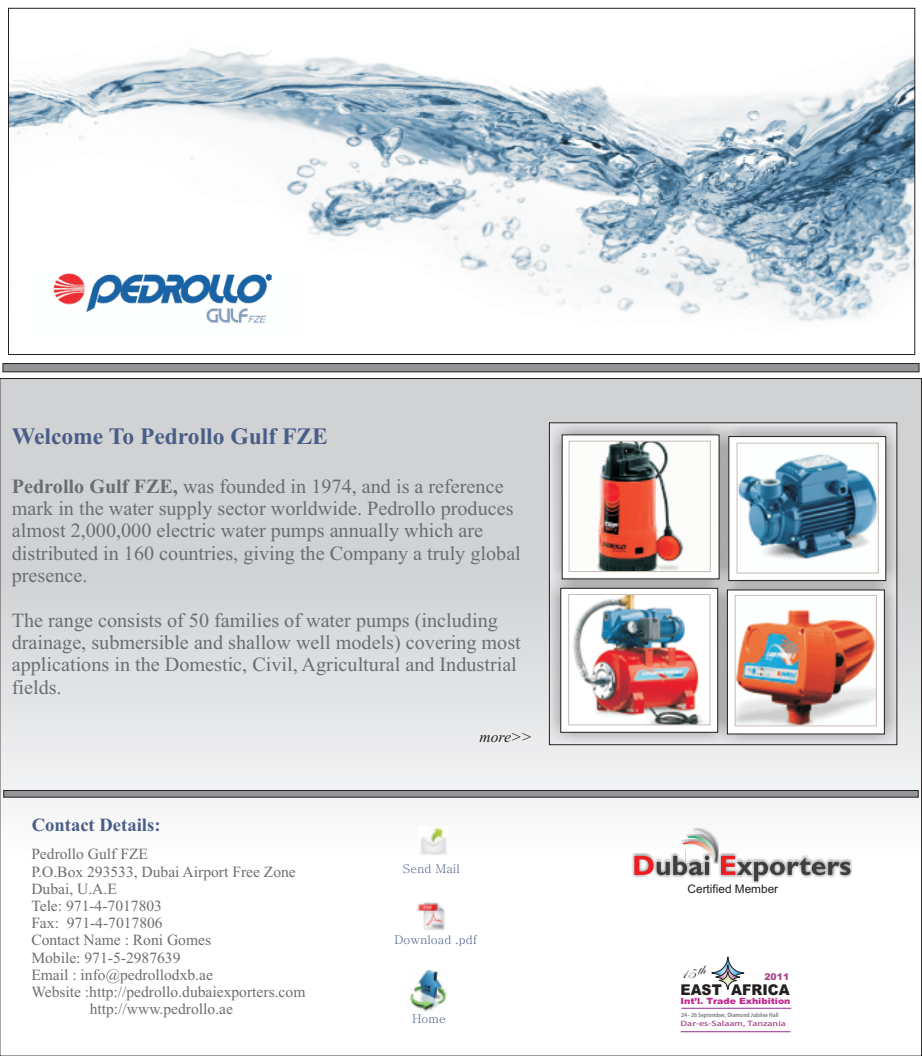
<style>
.page{position:relative;width:922px;height:1056px;background:#fff}
.page>*{position:absolute;margin:0;border:0;box-sizing:border-box;transform-origin:0 0}
.t1{font:700 23.6px "Times New Roman";color:#485e88}
.t2{font:20px/22.4px "Times New Roman";color:#6c6d70}
.t3{font:700 18.8px "Times New Roman";color:#485e88}
.t4{font:16.4px "Edwardian Script ITC";color:#231f20}
.t5{font:15.6px "Times New Roman";color:#6c6d70}
.t6{font:italic 15.6px "Times New Roman";color:#231f20}
.t7{font:900 14.8px "Arial";color:#231f20;scale:.94 1}
.t8{font:12px "Adobe Myungjo Std";color:#485e88}
.t9{font:12px "Arial";color:#231f20}
.t10{font:900 9.2px "Arial";color:#a54586}
.t11{font:900 8.4px "Arial";color:#c0268d;scale:1.09 1}
.t12{font:6.8px "Koz Go Pro";color:#a54586;scale:1.39 1}
.t13{font:700 5.6px "Koz Go Pro";color:#808285;scale:.96 1}
.s1{font-weight:700}
</style>
<div class="page">
<div style="left:0;top:379px;width:921px;height:677px;background:linear-gradient(to bottom,#c7c8cb,#fff)"></div>
<svg style="left:3px;top:790px;width:916px;height:8px;background:#79797c"></svg>
<img style="left:418px;top:826px;width:31px;height:31px">
<img style="left:406px;top:969px;width:44px;height:42px">
<div style="left:693px;top:829px;width:26px;height:35px;background:#231f20;opacity:.49"></div>
<div style="left:632px;top:854px;width:220px;height:29px;background:#231f20;opacity:.49"></div>
<svg style="left:634px;top:830px;width:216px;height:51px"></svg>
<svg style="left:2px;top:363px;width:918px;height:10px;background:#848487"></svg>
<img style="left:413px;top:897px;width:38px;height:37px">
<svg style="left:549px;top:424px;width:349px;height:320px"></svg>
<img style="left:738px;top:445px;width:138px;height:126px">
<div style="left:736px;top:443px;width:142px;height:130px;border:1px solid #c7bbb4"></div>
<img style="left:570px;top:596px;width:138px;height:127px">
<div style="left:568px;top:594px;width:142px;height:131px;border:1px solid #c7bbb4"></div>
<img style="left:736px;top:597px;width:138px;height:127px">
<img style="left:736px;top:599px;width:138px;height:123px">
<div style="left:734px;top:595px;width:142px;height:131px;border:1px solid #c7bbb4"></div>
<img style="left:570px;top:443px;width:138px;height:127px">
<div style="left:568px;top:441px;width:142px;height:131px;border:1px solid #c7bbb4"></div>
<hr style="left:681px;top:1008px;width:110px;height:1px;background:#962a8f">
<hr style="left:680px;top:1031px;width:110px;height:1px;background:#962a8f">
<svg style="left:711px;top:956px;width:33px;height:34px"></svg>
<img style="left:10px;top:47px;width:903px;height:275px">
<img style="left:33px;top:270px;width:268px;height:53px">
<p class="t1" style="left:12px;top:428px;width:318px">Welcome To Pedrollo Gulf FZE</p>
<p class="t2" style="left:12px;top:477px;width:510px"><span class="s1">Pedrollo Gulf FZE,</span> was founded in 1974, and is a reference mark in the water supply sector worldwide. Pedrollo produces almost 2,000,000 electric water pumps annually which are distributed in 160 countries, giving the Company a truly global presence.</p>
<p class="t2" style="left:12px;top:611px;width:510px">The range consists of 50 families of water pumps (including drainage, submersible and shallow well models) covering most applications in the Domestic, Civil, Agricultural and Industrial fields.</p>
<p class="t6" style="left:479px;top:731px;width:54px">more&gt;&gt;</p>
<p class="t3" style="left:32px;top:818px;width:130px">Contact Details:</p>
<p class="t5" style="left:31px;top:849px;width:118px">Pedrollo Gulf FZE</p>
<p class="t5" style="left:31px;top:866px;width:266px">P.O.Box 293533, Dubai Airport Free Zone</p>
<p class="t5" style="left:31px;top:883px;width:87px">Dubai, U.A.E</p>
<p class="t5" style="left:31px;top:900px;width:132px">Tele: 971-4-7017803</p>
<p class="t5" style="left:31px;top:917px;width:133px">Fax: 971-4-7017806</p>
<p class="t5" style="left:31px;top:935px;width:181px">Contact Name : Roni Gomes</p>
<p class="t5" style="left:31px;top:952px;width:151px">Mobile: 971-5-2987639</p>
<p class="t5" style="left:31px;top:969px;width:183px">Email : info@pedrollodxb.ae</p>
<p class="t5" style="left:31px;top:986px;width:275px">Website :http://pedrollo.dubaiexporters.com</p>
<p class="t5" style="left:90px;top:1004px;width:145px">http://www.pedrollo.ae</p>
<p class="t8" style="left:402px;top:863px;width:59px">Send Mail</p>
<p class="t8" style="left:394px;top:934px;width:84px">Download .pdf</p>
<p class="t9" style="left:687px;top:885px;width:92px">Certified Member</p>
<p class="t4" style="left:679px;top:962px;width:28px">15 th</p>
<p class="t10" style="left:764px;top:973px;width:26px">2011</p>
<p class="t7" style="left:680px;top:984px;width:117px">EAST AFRICA</p>
<p class="t11" style="left:680px;top:998px;width:102px">Int’l. Trade Exhibition</p>
<p class="t8" style="left:412px;top:1013px;width:35px">Home</p>
<p class="t13" style="left:681px;top:1013px;width:103px">24 - 26 September, Diamond Jubilee Hall</p>
<p class="t12" style="left:680px;top:1020px;width:77px">Dar-es-Salaam, Tanzania</p>
</div>
